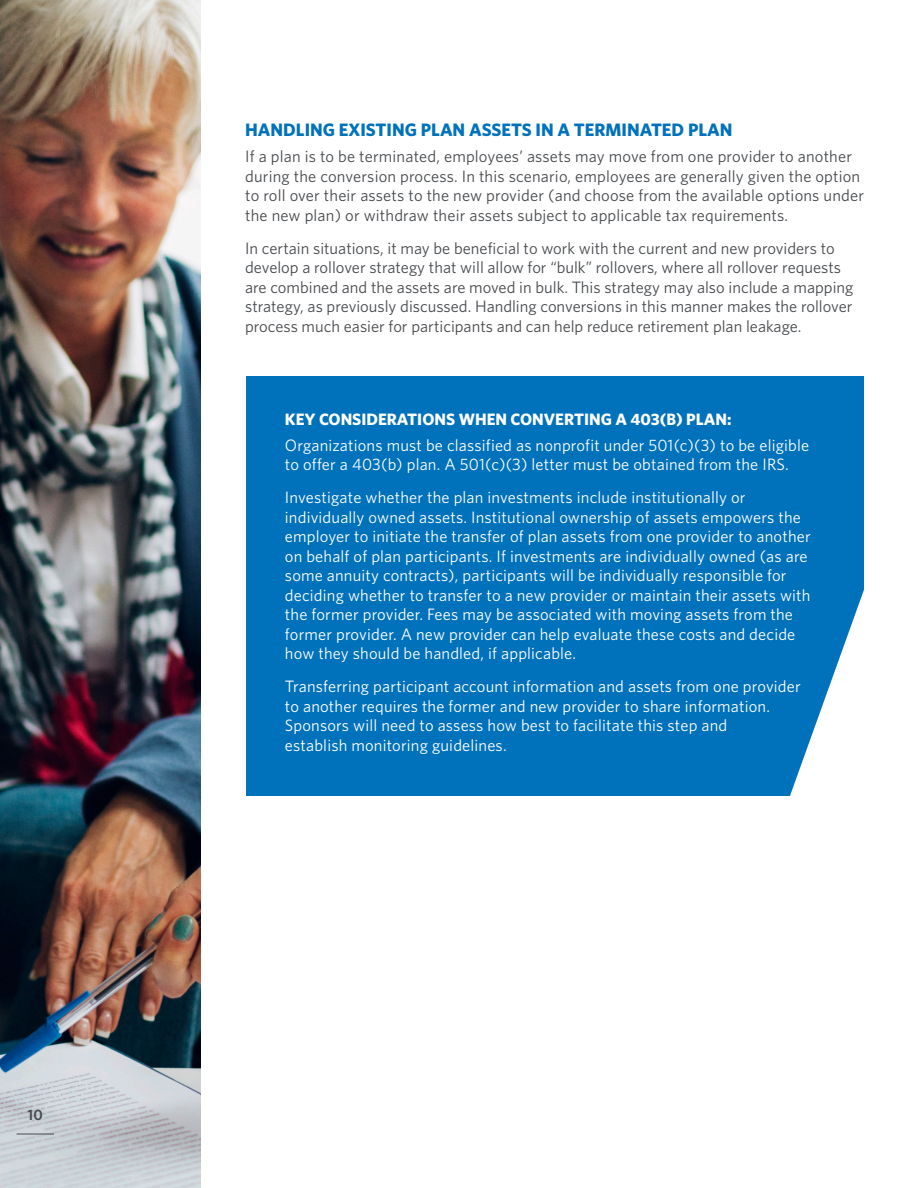
<style>
.page{position:relative;width:918px;height:1188px;background:#fff}
.page>*{position:absolute;margin:0;border:0;box-sizing:border-box;transform-origin:0 0}
.TA_Head3{font:700 18px "Whitney";color:#0072bc}
.TA_Body{font:16.5px/19.5px "Whitney";letter-spacing:.01em;color:#fff}
.TA_Body-2{font:16.5px/19.5px "Whitney";color:#474a4e}
.TA_Head4{font:700 16.5px "Whitney";color:#fff}
.TA_Page_Number{font:600 15px "Whitney";color:#474a4e}
</style>
<div class="page">
<div style="left:246px;top:377px;width:618px;height:419px;background:#0072bc"></div>
<svg style="left:790px;top:590px;width:74px;height:206px"></svg>
<img style="left:0;top:0;width:200px;height:1188px">
<hr style="left:17px;top:1134px;width:37px;height:1px;background:#474a4e">
<p class="TA_Page_Number" style="left:28px;top:1105px;width:17px">10</p>
<p class="TA_Head3" style="left:245px;top:118px;width:489px">HANDLING EXISTING PLAN ASSETS IN A TERMINATED PLAN</p>
<p class="TA_Body-2" style="left:245px;top:147px;width:620px">If a plan is to be terminated, employees’ assets may move from one provider to another during the conversion process. In this scenario, employees are generally given the option to roll over their assets to the new provider (and choose from the available options under the new plan) or withdraw their assets subject to applicable tax requirements.</p>
<p class="TA_Body-2" style="left:245px;top:238px;width:610px">In certain situations, it may be beneficial to work with the current and new providers to develop a rollover strategy that will allow for “bulk” rollovers, where all rollover requests are combined and the assets are moved in bulk. This strategy may also include a mapping strategy, as previously discussed. Handling conversions in this manner makes the rollover process much easier for participants and can help reduce retirement plan leakage.</p>
<p class="TA_Head4" style="left:285px;top:408px;width:448px">KEY CONSIDERATIONS WHEN CONVERTING A 403(B) PLAN:</p>
<p class="TA_Body" style="left:285px;top:435px;width:526px">Organizations must be classified as nonprofit under 501(c)(3) to be eligible to offer a 403(b) plan. A 501(c)(3) letter must be obtained from the IRS.</p>
<p class="TA_Body" style="left:285px;top:487px;width:527px">Investigate whether the plan investments include institutionally or individually owned assets. Institutional ownership of assets empowers the employer to initiate the transfer of plan assets from one provider to another on behalf of plan participants. If investments are individually owned (as are some annuity contracts), participants will be individually responsible for deciding whether to transfer to a new provider or maintain their assets with the former provider. Fees may be associated with moving assets from the former provider. A new provider can help evaluate these costs and decide how they should be handled, if applicable.</p>
<p class="TA_Body" style="left:285px;top:676px;width:517px">Transferring participant account information and assets from one provider to another requires the former and new provider to share information.<br>Sponsors will need to assess how best to facilitate this step and<br>establish monitoring guidelines.</p>
</div>
